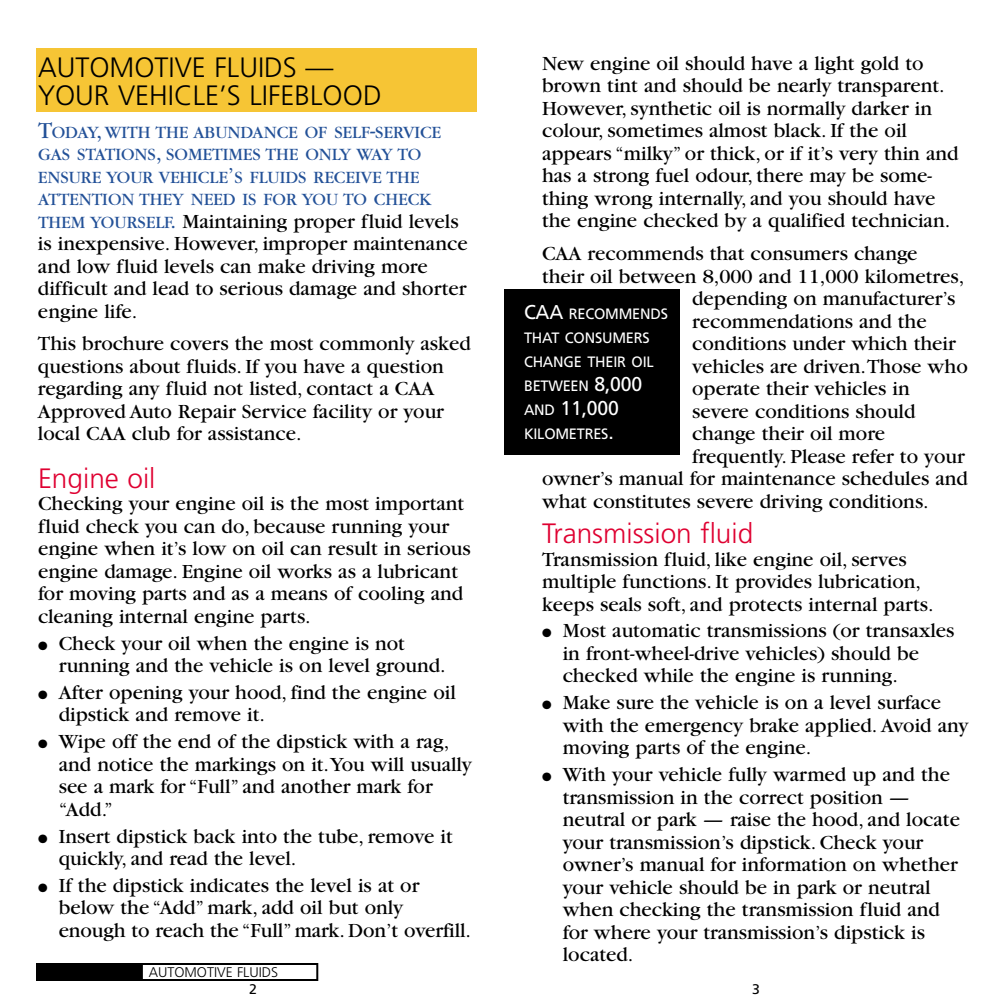
<style>
.page{position:relative;width:1008px;height:1008px;background:#fff}
.page>*{position:absolute;margin:0;border:0;box-sizing:border-box;transform-origin:0 0}
.t1{font:300 28px/28px "Frutiger";color:#000}
.t2{font:300 28px "Frutiger";color:#df0031}
.t3{font:21px/22.4px "Garamond";color:#000}
.t4{font:20px "Frutiger";color:#fff}
.t5{font:18px/22.4px "Garamond";color:#235198}
.t6{font:15px/24px "Frutiger";letter-spacing:-.015em;color:#fff}
.t7{font:300 14px "Frutiger";color:#000}
.t8{font:14px "Frutiger";color:#000}
.s1{font-size:24px}
.s2{font-size:18px;color:#235198}
.s3{font-size:24px;color:#235198}
.s4{font-size:20px}
.s5{font-size:15px}
</style>
<div class="page">
<div style="left:504px;top:289px;width:176px;height:166px;background:#000"></div>
<div style="left:36px;top:48px;width:441px;height:63px;background:#f6c535"></div>
<div style="left:141px;top:963px;width:177px;height:18px;border:2px solid #000"></div>
<div style="left:36px;top:963px;width:106px;height:18px;background:#000"></div>
<h1 class="t1" style="left:38px;top:55px;width:345px">AUTOMOTIVE FLUIDS —<br>YOUR VEHICLE’S LIFEBLOOD</h1>
<p class="t5" style="left:38px;top:122px;width:405px"><span class="s1">T</span>ODAY<span class="s1">,</span>WITH THE ABUNDANCE OF SELF<span class="s1">-</span>SERVICE GAS STATIONS<span class="s1">,</span> SOMETIMES THE ONLY WAY TO ENSURE YOUR VEHICLE<span class="s1">’</span>S FLUIDS RECEIVE THE ATTENTION THEY NEED IS FOR YOU TO CHECK</p>
<p class="t3" style="left:38px;top:212px;width:431px"><span class="s2">THEM YOURSELF</span><span class="s3">.</span> Maintaining proper fluid levels is inexpensive. However, improper maintenance and low fluid levels can make driving more difficult and lead to serious damage and shorter engine life.</p>
<p class="t3" style="left:38px;top:334px;width:434px">This brochure covers the most commonly asked questions about fluids. If you have a question regarding any fluid not listed, contact a CAA Approved Auto Repair Service facility or your local CAA club for assistance.</p>
<h1 class="t2" style="left:38px;top:467px;width:119px">Engine oil</h1>
<p class="t3" style="left:38px;top:494px;width:434px">Checking your engine oil is the most important fluid check you can do, because running your engine when it’s low on oil can result in serious engine damage. Engine oil works as a lubricant for moving parts and as a means of cooling and cleaning internal engine parts.</p>
<p class="t3" style="left:59px;top:634px;width:389px;text-indent:-21px">● Check your oil when the engine is not running and the vehicle is on level ground.</p>
<p class="t3" style="left:59px;top:683px;width:399px;text-indent:-21px">● After opening your hood, find the engine oil dipstick and remove it.</p>
<p class="t3" style="left:59px;top:732px;width:415px;text-indent:-21px">● Wipe off the end of the dipstick with a rag, and notice the markings on it.You will usually see a mark for “Full” and another mark for “Add.”</p>
<p class="t3" style="left:59px;top:827px;width:396px;text-indent:-21px">● Insert dipstick back into the tube, remove it quickly, and read the level.</p>
<p class="t3" style="left:59px;top:876px;width:414px;text-indent:-21px">● If the dipstick indicates the level is at or below the “Add” mark, add oil but only enough to reach the “Full” mark. Don’t overfill.</p>
<p class="t7" style="left:149px;top:967px;width:131px">AUTOMOTIVE FLUIDS</p>
<p class="t3" style="left:542px;top:54px;width:418px">New engine oil should have a light gold to brown tint and should be nearly transparent.<br>However, synthetic oil is normally darker in colour, sometimes almost black. If the oil appears “milky” or thick, or if it’s very thin and has a strong fuel odour, there may be some&shy;thing wrong internally, and you should have the engine checked by a qualified technician.</p>
<p class="t3" style="left:542px;top:244px;width:377px">CAA recommends that consumers change</p>
<p class="t3" style="left:542px;top:267px;width:424px">their oil between 8,000 and 11,000 kilometres,</p>
<p class="t3" style="left:692px;top:289px;width:265px">depending on manufacturer’s</p>
<p class="t3" style="left:692px;top:312px;width:236px">recommendations and the</p>
<p class="t3" style="left:692px;top:334px;width:265px">conditions under which their</p>
<p class="t3" style="left:692px;top:357px;width:277px">vehicles are driven.Those who</p>
<p class="t3" style="left:692px;top:379px;width:219px">operate their vehicles in</p>
<p class="t3" style="left:692px;top:402px;width:225px">severe conditions should</p>
<p class="t3" style="left:692px;top:424px;width:195px">change their oil more</p>
<p class="t3" style="left:692px;top:447px;width:274px">frequently. Please refer to your</p>
<p class="t3" style="left:542px;top:469px;width:427px">owner’s manual for maintenance schedules and</p>
<p class="t3" style="left:542px;top:492px;width:388px">what constitutes severe driving conditions.</p>
<h1 class="t2" style="left:542px;top:522px;width:213px">Transmission fluid</h1>
<p class="t3" style="left:542px;top:550px;width:393px">Transmission fluid, like engine oil, serves multiple functions. It provides lubrication, keeps seals soft, and protects internal parts.</p>
<p class="t3" style="left:563px;top:622px;width:393px;text-indent:-21px">● Most automatic transmissions (or transaxles in front-wheel-drive vehicles) should be checked while the engine is running.</p>
<p class="t3" style="left:563px;top:693px;width:407px;text-indent:-21px">● Make sure the vehicle is on a level surface with the emergency brake applied. Avoid any moving parts of the engine.</p>
<p class="t3" style="left:563px;top:765px;width:399px;text-indent:-21px">● With your vehicle fully warmed up and the transmission in the correct position — neutral or park — raise the hood, and locate your transmission’s dipstick. Check your owner’s manual for information on whether your vehicle should be in park or neutral when checking the transmission fluid and for where your transmission’s dipstick is located.</p>
<p class="t6" style="left:524px;top:302px;width:146px"><span class="s4">CAA</span> RECOMMENDS<br>THAT CONSUMERS<br>CHANGE THEIR OIL<br>BETWEEN <span class="s4">8,000</span></p>
<p class="t4" style="left:524px;top:400px;width:96px"><span class="s5">AND</span> 11,000</p>
<p class="t6" style="left:524px;top:422px;width:91px">KILOMETRES<span class="s4">.</span></p>
<p class="t8" style="left:249px;top:983px;width:9px">2</p>
<p class="t8" style="left:752px;top:983px;width:9px">3</p>
</div>
